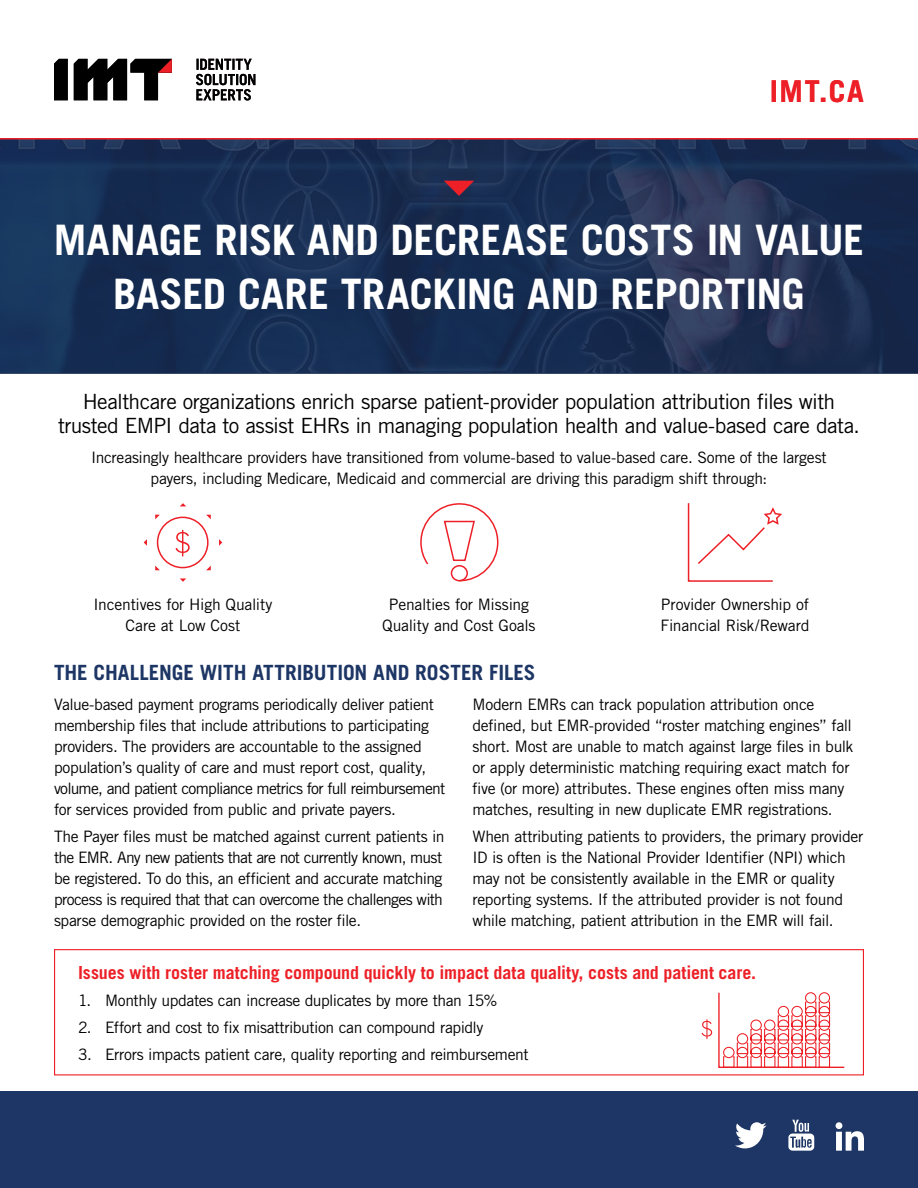
<style>
.page{position:relative;width:918px;height:1188px;background:#fff}
.page>*{position:absolute;margin:0;border:0;box-sizing:border-box;transform-origin:0 0}
.t1{font:700 42px/54px "Trade Gothic LT Std";letter-spacing:-.005em;color:#fff;text-align:center}
.t2{font:700 30px "Trade Gothic LT Std";color:#ed2027}
.t3{font:21px/24px "Trade Gothic LT Std";letter-spacing:-.03em;color:#000;text-align:center}
.t4{font:700 21px "Trade Gothic LT Std";letter-spacing:.005em;color:#1d3665}
.t5{font:700 18px "Trade Gothic LT Std";letter-spacing:-.005em;color:#ed2027}
.t6{font:15.75px/21px "Trade Gothic LT Std";letter-spacing:-.025em;color:#000}
</style>
<div class="page">
<svg style="left:0;top:140px;width:918px;height:234px;fill:#172d52"></svg>
<svg style="left:196px;top:59px;width:59px;height:42px"></svg>
<svg style="left:54px;top:59px;width:14px;height:41px"></svg>
<svg style="left:74px;top:59px;width:98px;height:41px"></svg>
<hr style="left:0;top:138px;width:918px;height:2px;background:#ed2027">
<svg style="left:444px;top:181px;width:30px;height:15px"></svg>
<div style="left:0;top:1092px;width:918px;height:96px;background:#1d3665"></div>
<svg style="left:735px;top:1122px;width:32px;height:26px"></svg>
<svg style="left:788px;top:1120px;width:26px;height:31px"></svg>
<svg style="left:836px;top:1122px;width:28px;height:29px"></svg>
<div style="left:54px;top:949px;width:810px;height:126px;border:1px solid #ed2027"></div>
<svg style="left:180px;top:503px;width:6px;height:3px"></svg>
<div style="left:157px;top:517px;width:52px;height:51px;border:2px solid #ed2027;border-radius:50%"></div>
<svg style="left:175px;top:530px;width:15px;height:26px"></svg>
<svg style="left:180px;top:579px;width:6px;height:3px"></svg>
<svg style="left:144px;top:539px;width:3px;height:7px"></svg>
<svg style="left:219px;top:539px;width:3px;height:7px"></svg>
<svg style="left:155px;top:566px;width:5px;height:4px"></svg>
<svg style="left:206px;top:515px;width:5px;height:4px"></svg>
<svg style="left:155px;top:515px;width:5px;height:4px"></svg>
<svg style="left:206px;top:566px;width:5px;height:4px"></svg>
<svg style="left:420px;top:503px;width:79px;height:79px"></svg>
<svg style="left:687px;top:503px;width:95px;height:79px"></svg>
<svg style="left:702px;top:1019px;width:10px;height:20px"></svg>
<svg style="left:718px;top:992px;width:127px;height:76px"></svg>
<h2 class="t2" style="left:770px;top:73px;width:96px">IMT.CA</h2>
<h1 class="t1" style="left:54px;top:213px;width:812px">MANAGE RISK AND DECREASE COSTS IN VALUE<br>BASED CARE TRACKING AND REPORTING</h1>
<h3 class="t3" style="left:58px;top:389px;width:803px">Healthcare organizations enrich sparse patient-provider population attribution files with trusted EMPI data to assist EHRs in managing population health and value-based care data.</h3>
<p class="t6" style="left:91px;top:447px;width:737px;text-align:center">Increasingly healthcare providers have transitioned from volume-based to value-based care. Some of the largest payers, including Medicare, Medicaid and commercial are driving this paradigm shift through:</p>
<p class="t6" style="left:93px;top:593px;width:181px;text-align:center">Incentives for High Quality<br>Care at Low Cost</p>
<p class="t6" style="left:382px;top:593px;width:155px;text-align:center">Penalties for Missing<br>Quality and Cost Goals</p>
<p class="t6" style="left:661px;top:593px;width:150px">Provider Ownership of<br>Financial Risk/Reward</p>
<h3 class="t4" style="left:54px;top:660px;width:483px">THE CHALLENGE WITH ATTRIBUTION AND ROSTER FILES</h3>
<p class="t6" style="left:54px;top:694px;width:393px">Value-based payment programs periodically deliver patient membership files that include attributions to participating providers. The providers are accountable to the assigned population’s quality of care and must report cost, quality, volume, and patient compliance metrics for full reimbursement for services provided from public and private payers.</p>
<p class="t6" style="left:54px;top:826px;width:392px">The Payer files must be matched against current patients in the EMR. Any new patients that are not currently known, must be registered. To do this, an efficient and accurate matching process is required that that can overcome the challenges with sparse demographic provided on the roster file.</p>
<p class="t6" style="left:472px;top:694px;width:382px">Modern EMRs can track population attribution once defined, but EMR-provided “roster matching engines” fall short. Most are unable to match against large files in bulk or apply deterministic matching requiring exact match for five (or more) attributes. These engines often miss many matches, resulting in new duplicate EMR registrations.</p>
<p class="t6" style="left:472px;top:826px;width:393px">When attributing patients to providers, the primary provider ID is often is the National Provider Identifier (NPI) which may not be consistently available in the EMR or quality reporting systems. If the attributed provider is not found while matching, patient attribution in the EMR will fail.</p>
<p class="t5" style="left:78px;top:961px;width:679px">Issues with roster matching compound quickly to impact data quality, costs and patient care.</p>
<p class="t6" style="left:78px;top:989px;width:421px">1. Monthly updates can increase duplicates by more than 15%</p>
<p class="t6" style="left:78px;top:1016px;width:407px">2. Effort and cost to fix misattribution can compound rapidly</p>
<p class="t6" style="left:78px;top:1043px;width:452px">3. Errors impacts patient care, quality reporting and reimbursement</p>
</div>
